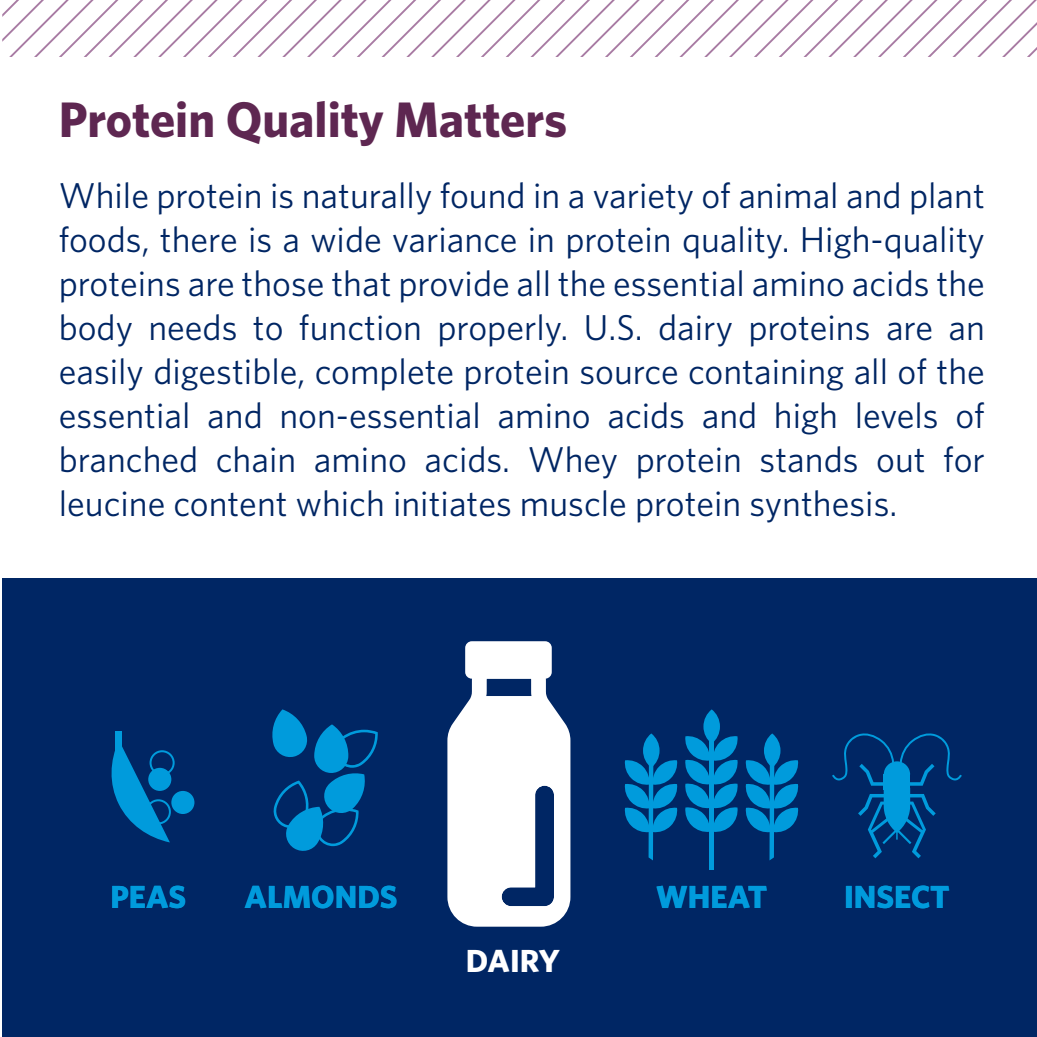
<style>
.page{position:relative;width:1037px;height:1037px;background:#fff}
.page>*{position:absolute;margin:0;border:0;box-sizing:border-box;transform-origin:0 0}
.t1{font:700 50px "Whitney";color:#5e2751}
.t2{font:36px/44px "Whitney";color:#002664;text-align:justify}
.t3{font:700 32px "Whitney";color:#009bdc}
.t4{font:700 32px "Whitney";letter-spacing:-.015em;color:#fff}
</style>
<div class="page">
<svg style="left:2px;top:0;width:1035px;height:57px"></svg>
<div style="left:2px;top:579px;width:1035px;height:458px;background:#002664"></div>
<div style="left:703px;top:709px;width:17px;height:35px;background:#009bdc;border-radius:50%"></div>
<svg style="left:685px;top:735px;width:53px;height:97px"></svg>
<div style="left:709px;top:739px;width:5px;height:130px;background:#009bdc"></div>
<div style="left:764px;top:733px;width:16px;height:35px;background:#009bdc;border-radius:50%"></div>
<svg style="left:745px;top:759px;width:54px;height:101px"></svg>
<div style="left:643px;top:733px;width:16px;height:35px;background:#009bdc;border-radius:50%"></div>
<svg style="left:624px;top:759px;width:54px;height:101px"></svg>
<svg style="left:832px;top:733px;width:130px;height:125px"></svg>
<svg style="left:111px;top:740px;width:59px;height:102px"></svg>
<div style="left:116px;top:731px;width:6px;height:22px;background:#009bdc"></div>
<div style="left:148px;top:768px;width:23px;height:23px;background:#009bdc;border-radius:50%"></div>
<div style="left:171px;top:791px;width:23px;height:23px;background:#009bdc;border-radius:50%"></div>
<div style="left:150px;top:750px;width:25px;height:25px;border:2px solid #009bdc;border-radius:50%"></div>
<div style="left:146px;top:799px;width:25px;height:25px;border:2px solid #009bdc;border-radius:50%"></div>
<svg style="left:272px;top:709px;width:106px;height:142px"></svg>
<svg style="left:447px;top:641px;width:123px;height:286px"></svg>
<h1 class="t1" style="left:59px;top:86px;width:510px">Protein Quality Matters</h1>
<p class="t2" style="left:59px;top:172px;width:928px">While protein is naturally found in a variety of animal and plant foods, there is a wide variance in protein quality. High-quality proteins are those that provide all the essential amino acids the body needs to function properly. U.S. dairy proteins are an easily digestible, complete protein source containing all of the essential and non-essential amino acids and high levels of branched chain amino acids. Whey protein stands out for leucine content which initiates muscle protein synthesis.</p>
<p class="t3" style="left:110px;top:875px;width:77px">PEAS</p>
<p class="t3" style="left:245px;top:875px;width:154px">ALMONDS</p>
<p class="t3" style="left:656px;top:875px;width:112px">WHEAT</p>
<p class="t3" style="left:844px;top:875px;width:107px">INSECT</p>
<p class="t4" style="left:466px;top:939px;width:95px">DAIRY</p>
</div>
